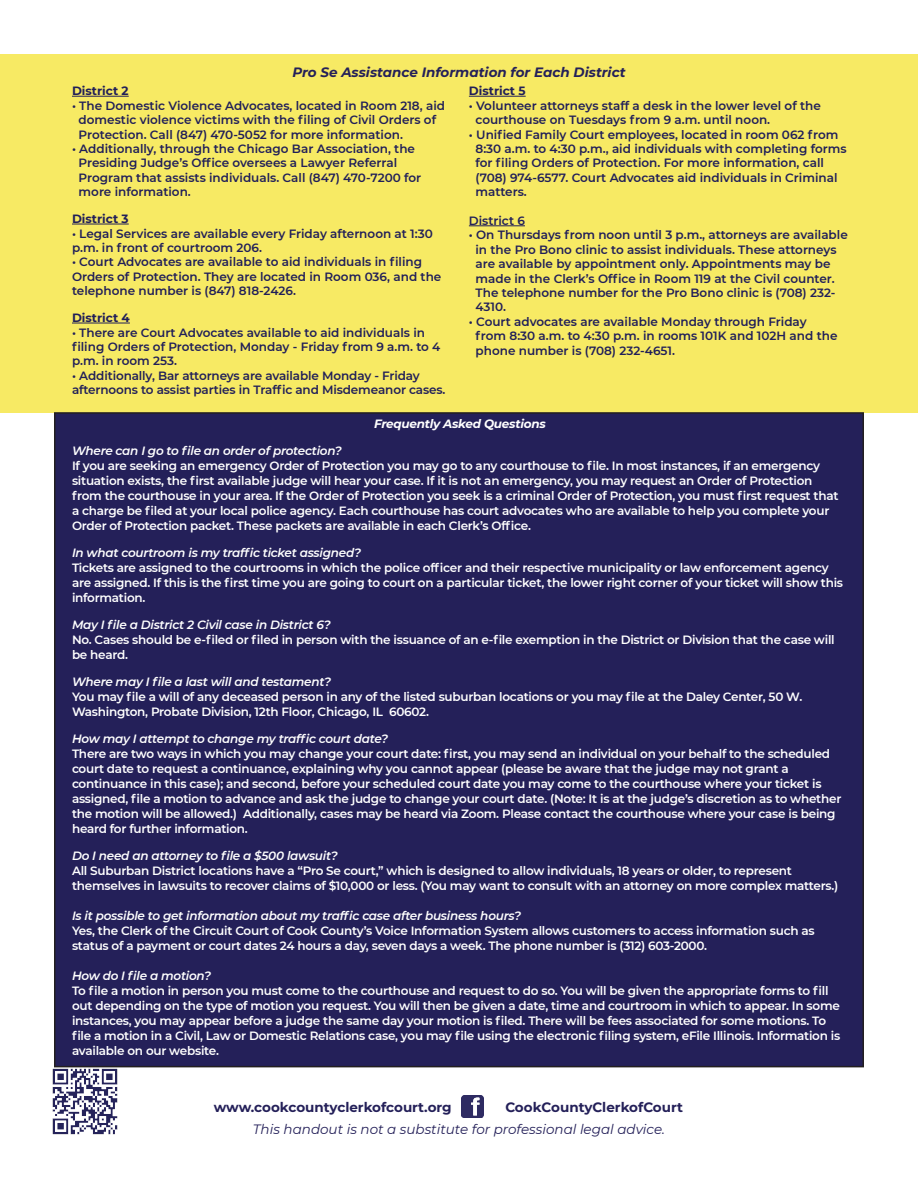
<style>
.page{position:relative;width:918px;height:1188px;background:#fff}
.page>*{position:absolute;margin:0;border:0;box-sizing:border-box;transform-origin:0 0}
.t1{font:italic 13.5px "Montserrat";color:#242059}
.t2{font:700 13.5px "Montserrat";color:#242059}
.t3{font:italic 700 13.5px "Montserrat";color:#242059}
.t4{font:600 12px/15px "Montserrat";letter-spacing:-.02em;color:#fff}
.t5{font:600 12px/14.4px "Montserrat";color:#211f59}
.t6{font:italic 600 12px "Montserrat";letter-spacing:-.02em;color:#fff}
.t7{font:700 12px "Montserrat";color:#211f59}
.t8{font:italic 700 12px "Montserrat";letter-spacing:-.02em;color:#fff}
.s1{color:#fff}
</style>
<div class="page">
<div style="left:0;top:54px;width:918px;height:358px;background:#f7ea64"></div>
<div style="left:55px;top:413px;width:808px;height:654px;background:#242059"></div>
<hr style="left:72px;top:96px;width:57px;height:1px;background:#211f59">
<hr style="left:72px;top:224px;width:57px;height:1px;background:#211f59">
<hr style="left:72px;top:323px;width:58px;height:1px;background:#211f59">
<hr style="left:469px;top:96px;width:57px;height:1px;background:#211f59">
<hr style="left:469px;top:226px;width:56px;height:1px;background:#211f59">
<img style="left:462px;top:1095px;width:22px;height:22px">
<img style="left:52px;top:1065px;width:70px;height:70px">
<p class="t3" style="left:292px;top:62px;width:335px">Pro Se Assistance Information for Each District</p>
<p class="t7" style="left:72px;top:82px;width:58px">District 2</p>
<p class="t5" style="left:72px;top:98px;width:375px">• The Domestic Violence Advocates, located in Room 218, aid</p>
<p class="t5" style="left:79px;top:112px;width:359px">domestic violence victims with the filing of Civil Orders of</p>
<p class="t5" style="left:79px;top:127px;width:326px">Protection. Call (847) 470-5052 for more information.</p>
<p class="t5" style="left:72px;top:141px;width:345px">• Additionally, through the Chicago Bar Association, the</p>
<p class="t5" style="left:79px;top:155px;width:320px">Presiding Judge’s Office oversees a Lawyer Referral</p>
<p class="t5" style="left:79px;top:170px;width:344px">Program that assists individuals. Call (847) 470-7200 for</p>
<p class="t5" style="left:79px;top:184px;width:114px">more information.</p>
<p class="t7" style="left:72px;top:210px;width:58px">District 3</p>
<p class="t5" style="left:72px;top:226px;width:362px">• Legal Services are available every Friday afternoon at 1:30 p.m. in front of courtroom 206.</p>
<p class="t5" style="left:72px;top:254px;width:371px">• Court Advocates are available to aid individuals in filing<br>Orders of Protection. They are located in Room 036, and the telephone number is (847) 818-2426.</p>
<p class="t7" style="left:72px;top:309px;width:59px">District 4</p>
<p class="t5" style="left:72px;top:325px;width:370px">• There are Court Advocates available to aid individuals in filing Orders of Protection, Monday - Friday from 9 a.m. to 4 p.m. in room 253.</p>
<p class="t5" style="left:72px;top:368px;width:375px">• Additionally, Bar attorneys are available Monday - Friday afternoons to assist parties in Traffic and Misdemeanor cases.</p>
<p class="t7" style="left:469px;top:82px;width:58px">District 5</p>
<p class="t5" style="left:469px;top:98px;width:354px">• Volunteer attorneys staff a desk in the lower level of the</p>
<p class="t5" style="left:476px;top:112px;width:296px">courthouse on Tuesdays from 9 a.m. until noon.</p>
<p class="t5" style="left:469px;top:127px;width:371px">• Unified Family Court employees, located in room 062 from</p>
<p class="t5" style="left:476px;top:141px;width:373px">8:30 a.m. to 4:30 p.m., aid individuals with completing forms</p>
<p class="t5" style="left:476px;top:155px;width:350px">for filing Orders of Protection. For more information, call</p>
<p class="t5" style="left:476px;top:170px;width:363px">(708) 974-6577. Court Advocates aid individuals in Criminal</p>
<p class="t5" style="left:476px;top:184px;width:53px">matters.</p>
<p class="t5" style="left:469px;top:213px;width:58px">District 6</p>
<p class="t5" style="left:469px;top:227px;width:380px">• On Thursdays from noon until 3 p.m., attorneys are available</p>
<p class="t5" style="left:476px;top:242px;width:363px">in the Pro Bono clinic to assist individuals. These attorneys</p>
<p class="t5" style="left:476px;top:256px;width:357px">are available by appointment only. Appointments may be</p>
<p class="t5" style="left:476px;top:271px;width:361px">made in the Clerk’s Office in Room 119 at the Civil counter.</p>
<p class="t5" style="left:476px;top:285px;width:362px">The telephone number for the Pro Bono clinic is (708) 232-</p>
<p class="t5" style="left:476px;top:299px;width:32px">4310.</p>
<p class="t5" style="left:469px;top:314px;width:339px">• Court advocates are available Monday through Friday</p>
<p class="t5" style="left:476px;top:328px;width:363px">from 8:30 a.m. to 4:30 p.m. in rooms 101K and 102H and the</p>
<p class="t5" style="left:476px;top:343px;width:201px">phone number is (708) 232-4651.</p>
<p class="t8" style="left:374px;top:415px;width:173px">Frequently Asked Questions</p>
<p class="t6" style="left:72px;top:442px;width:271px">Where can I go to file an order of protection?</p>
<p class="t4" style="left:72px;top:457px;width:768px">If you are seeking an emergency Order of Protection you may go to any courthouse to file. In most instances, if an emergency situation exists, the first available judge will hear your case. If it is not an emergency, you may request an Order of Protection from the courthouse in your area. If the Order of Protection you seek is a criminal Order of Protection, you must first request that a charge be filed at your local police agency. Each courthouse has court advocates who are available to help you complete your Order of Protection packet. These packets are available in each Clerk’s Office.</p>
<p class="t6" style="left:72px;top:544px;width:291px">In what courtroom is my traffic ticket assigned?</p>
<p class="t4" style="left:72px;top:559px;width:773px">Tickets are assigned to the courtrooms in which the police officer and their respective municipality or law enforcement agency are assigned. If this is the first time you are going to court on a particular ticket, the lower right corner of your ticket will show this information.</p>
<p class="t6" style="left:72px;top:616px;width:260px">May I file a District 2 Civil case in District 6?</p>
<p class="t4" style="left:72px;top:631px;width:764px">No. Cases should be e-filed or filed in person with the issuance of an e-file exemption in the District or Division that the case will be heard.</p>
<p class="t6" style="left:72px;top:673px;width:261px">Where may I file a last will and testament?</p>
<p class="t4" style="left:72px;top:688px;width:732px">You may file a will of any deceased person in any of the listed suburban locations or you may file at the Daley Center, 50 W.<br>Washington, Probate Division, 12th Floor, Chicago, IL 60602.</p>
<p class="t6" style="left:72px;top:730px;width:318px">How may I attempt to change my traffic court date?</p>
<p class="t4" style="left:72px;top:745px;width:771px">There are two ways in which you may change your court date: first, you may send an individual on your behalf to the scheduled court date to request a continuance, explaining why you cannot appear (please be aware that the judge may not grant a continuance in this case); and second, before your scheduled court date you may come to the courthouse where your ticket is assigned, file a motion to advance and ask the judge to change your court date. (Note: It is at the judge’s discretion as to whether the motion will be allowed.) Additionally, cases may be heard via Zoom. Please contact the courthouse where your case is being heard for further information.</p>
<p class="t6" style="left:72px;top:847px;width:267px">Do I need an attorney to file a $500 lawsuit?</p>
<p class="t4" style="left:72px;top:862px;width:768px">All Suburban District locations have a “Pro Se court,” which is designed to allow individuals, 18 years or older, to represent themselves in lawsuits to recover claims of $10,000 or less. (You may want to consult with an attorney on more complex matters.)</p>
<p class="t6" style="left:72px;top:907px;width:451px">Is it possible to get information about my traffic case after business hours?</p>
<p class="t4" style="left:72px;top:922px;width:744px">Yes, the Clerk of the Circuit Court of Cook County’s Voice Information System allows customers to access information such as status of a payment or court dates 24 hours a day, seven days a week. The phone number is (312) 603-2000.</p>
<p class="t6" style="left:72px;top:967px;width:141px">How do I file a motion?</p>
<p class="t4" style="left:72px;top:982px;width:770px">To file a motion in person you must come to the courthouse and request to do so. You will be given the appropriate forms to fill out depending on the type of motion you request. You will then be given a date, time and courtroom in which to appear. In some instances, you may appear before a judge the same day your motion is filed. There will be fees associated for some motions. To file a motion in a Civil, Law or Domestic Relations case, you may file using the electronic filing system, eFile Illinois. Information is available on our website.</p>
<p class="t2" style="left:214px;top:1098px;width:240px">www.cookcountyclerkofcourt.org</p>
<p class="t2" style="left:491px;top:1098px;width:193px"><span class="s1">@</span>CookCountyClerkofCourt</p>
<p class="t1" style="left:253px;top:1120px;width:414px">This handout is not a substitute for professional legal advice.</p>
</div>
